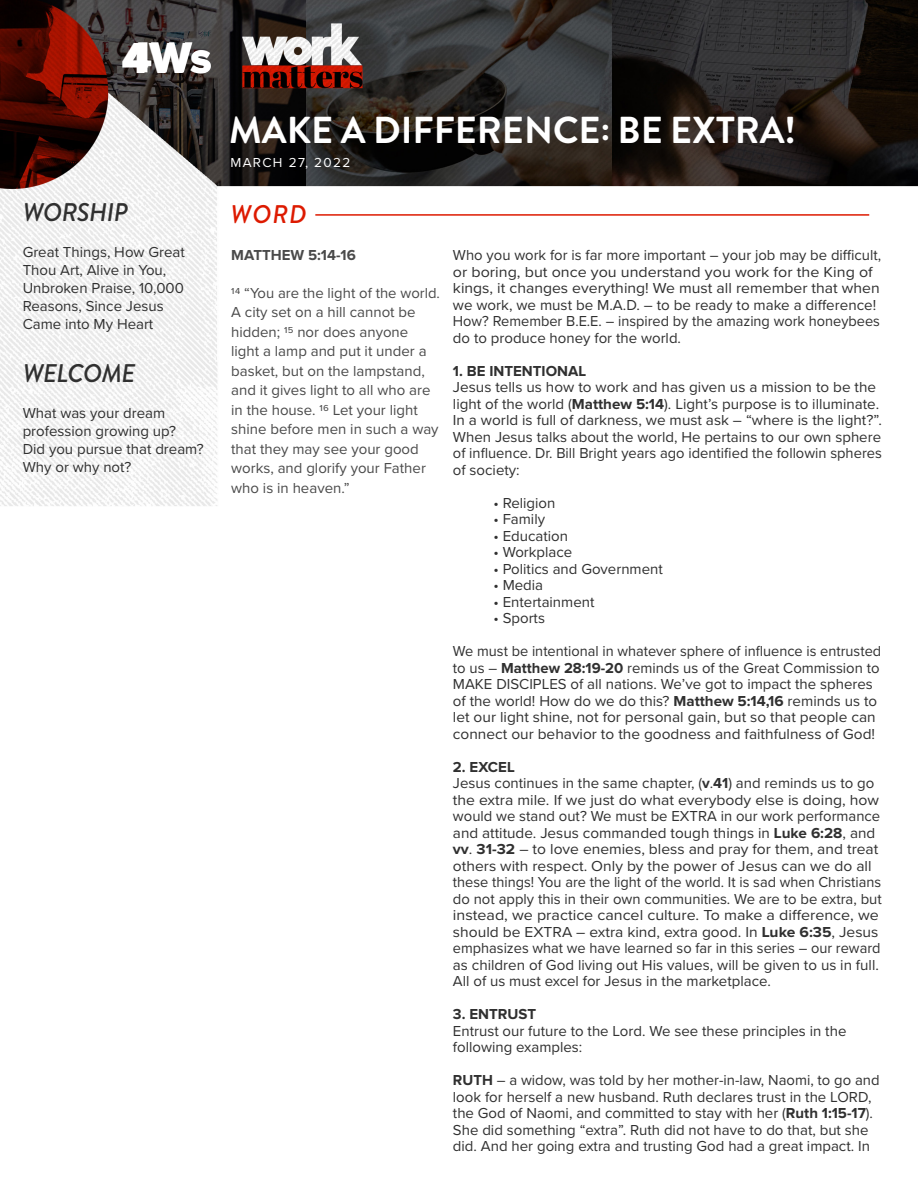
<style>
.page{position:relative;width:918px;height:1188px;background:#fff}
.page>*{position:absolute;margin:0;border:0;box-sizing:border-box;transform-origin:0 0}
.t1{font:45px "Proxima Nova Extrabld";color:#fff}
.t2{font:700 37.5px "Brandon Grotesque";color:#fff}
.t3{font:italic 500 25.5px "Brandon Grotesque";letter-spacing:-.02em;color:#303030}
.t4{font:italic 500 25.5px "Brandon Grotesque";color:#dd1a00}
.t5{font:15px/18px "Proxima Nova";color:#303030}
.t6{font:15px/19.5px "Proxima Nova";color:#4a4a4a}
.t7{font:15px "Proxima Nova";color:#303030;scale:1.04 1}
.t8{font:15px "Proxima Nova";color:#303030;scale:1.05 1}
.t9{font:15px "Proxima Nova";color:#303030;scale:1.07 1}
.t10{font:700 15px "Proxima Nova";color:#303030}
.t11{font:700 15px "Proxima Nova";color:#4a4a4a}
.t12{font:13.5px "Proxima Nova";letter-spacing:.1em;color:#fff}
.s1{font-weight:700}
</style>
<div class="page">
<img style="left:0;top:0;width:918px;height:506px">
<hr style="left:315px;top:214px;width:554px;height:2px;background:#dd1a00">
<div style="left:322px;top:224px;width:553px;height:12px;background:#fff"></div>
<h1 class="t1" style="left:122px;top:32px;width:92px">4Ws</h1>
<p class="t3" style="left:23px;top:195px;width:107px">WORSHIP</p>
<p class="t5" style="left:23px;top:243px;width:164px">Great Things, How Great<br>Thou Art, Alive in You,<br>Unbroken Praise, 10,000<br>Reasons, Since Jesus<br>Came into My Heart</p>
<p class="t3" style="left:23px;top:355px;width:114px">WELCOME</p>
<p class="t5" style="left:23px;top:403px;width:144px">What was your dream</p>
<p class="t5" style="left:23px;top:421px;width:155px">profession growing up?</p>
<p class="t5" style="left:23px;top:439px;width:183px">Did you pursue that dream?<br>Why or why not?</p>
<p class="t2" style="left:229px;top:104px;width:568px">MAKE A DIFFERENCE: BE EXTRA!</p>
<p class="t12" style="left:230px;top:152px;width:122px">MARCH 27, 2022</p>
<h3 class="t4" style="left:230px;top:196px;width:78px">WORD</h3>
<p class="t11" style="left:231px;top:248px;width:126px">MATTHEW 5:14-16</p>
<p class="t6" style="left:231px;top:282px;width:210px">14 “You are the light of the world.</p>
<p class="t6" style="left:231px;top:302px;width:209px">A city set on a hill cannot be hidden; 15 nor does anyone light a lamp and put it under a basket, but on the lampstand, and it gives light to all who are in the house. 16 Let your light shine before men in such a way that they may see your good works, and glorify your Father who is in heaven.”</p>
<p class="t5" style="left:453px;top:245px;width:430px">Who you work for is far more important – your job may be difficult,</p>
<p class="t9" style="left:453px;top:260px;width:394px">or boring, but once you understand you work for the King of</p>
<p class="t8" style="left:453px;top:277px;width:408px">kings, it changes everything! We must all remember that when</p>
<p class="t5" style="left:453px;top:295px;width:425px">we work, we must be M.A.D. – to be ready to make a difference!</p>
<p class="t5" style="left:453px;top:311px;width:429px">How? Remember B.E.E. – inspired by the amazing work honeybees</p>
<p class="t5" style="left:453px;top:328px;width:230px">do to produce honey for the world.</p>
<p class="t10" style="left:453px;top:364px;width:135px">1. BE INTENTIONAL</p>
<p class="t5" style="left:453px;top:377px;width:425px">Jesus tells us how to work and has given us a mission to be the</p>
<p class="t5" style="left:453px;top:394px;width:428px">light of the world (<span class="s1">Matthew 5:14</span>). Light’s purpose is to illuminate.</p>
<p class="t5" style="left:453px;top:410px;width:430px">In a world is full of darkness, we must ask – “where is the light?”.</p>
<p class="t5" style="left:453px;top:427px;width:430px">When Jesus talks about the world, He pertains to our own sphere</p>
<p class="t5" style="left:453px;top:443px;width:431px">of influence. Dr. Bill Bright years ago identified the followin spheres</p>
<p class="t5" style="left:453px;top:460px;width:68px">of society:</p>
<p class="t5" style="left:493px;top:493px;width:63px">• Religion</p>
<p class="t5" style="left:493px;top:509px;width:53px">• Family</p>
<p class="t5" style="left:493px;top:526px;width:76px">• Education</p>
<p class="t5" style="left:493px;top:542px;width:80px">• Workplace</p>
<p class="t5" style="left:493px;top:559px;width:171px">• Politics and Government</p>
<p class="t5" style="left:493px;top:575px;width:51px">• Media</p>
<p class="t5" style="left:493px;top:592px;width:103px">• Entertainment</p>
<p class="t5" style="left:493px;top:608px;width:53px">• Sports</p>
<p class="t5" style="left:453px;top:641px;width:430px">We must be intentional in whatever sphere of influence is entrusted</p>
<p class="t5" style="left:453px;top:658px;width:428px">to us – <span class="s1">Matthew 28:19-20</span> reminds us of the Great Commission to</p>
<p class="t5" style="left:453px;top:674px;width:421px">MAKE DISCIPLES of all nations. We’ve got to impact the spheres</p>
<p class="t5" style="left:453px;top:691px;width:426px">of the world! How do we do this? <span class="s1">Matthew 5:14,16</span> reminds us to</p>
<p class="t5" style="left:453px;top:707px;width:424px">let our light shine, not for personal gain, but so that people can</p>
<p class="t5" style="left:453px;top:724px;width:424px">connect our behavior to the goodness and faithfulness of God!</p>
<p class="t10" style="left:453px;top:760px;width:63px">2. EXCEL</p>
<p class="t5" style="left:453px;top:773px;width:423px">Jesus continues in the same chapter, (<span class="s1">v</span>.<span class="s1">41</span>) and reminds us to go</p>
<p class="t8" style="left:453px;top:788px;width:407px">the extra mile. If we just do what everybody else is doing, how</p>
<p class="t5" style="left:453px;top:806px;width:429px">would we stand out? We must be EXTRA in our work performance</p>
<p class="t5" style="left:453px;top:823px;width:424px">and attitude. Jesus commanded tough things in <span class="s1">Luke 6:28</span>, and</p>
<p class="t7" style="left:453px;top:838px;width:411px"><span class="s1">vv</span>. <span class="s1">31-32</span> – to love enemies, bless and pray for them, and treat</p>
<p class="t7" style="left:453px;top:854px;width:404px">others with respect. Only by the power of Jesus can we do all</p>
<p class="t5" style="left:453px;top:872px;width:430px">these things! You are the light of the world. It is sad when Christians</p>
<p class="t5" style="left:453px;top:889px;width:430px">do not apply this in their own communities. We are to be extra, but</p>
<p class="t9" style="left:453px;top:904px;width:400px">instead, we practice cancel culture. To make a difference, we</p>
<p class="t7" style="left:453px;top:920px;width:411px">should be EXTRA – extra kind, extra good. In <span class="s1">Luke 6:35</span>, Jesus</p>
<p class="t5" style="left:453px;top:938px;width:429px">emphasizes what we have learned so far in this series – our reward</p>
<p class="t5" style="left:453px;top:955px;width:427px">as children of God living out His values, will be given to us in full.</p>
<p class="t5" style="left:453px;top:971px;width:319px">All of us must excel for Jesus in the marketplace.</p>
<p class="t10" style="left:453px;top:1007px;width:85px">3. ENTRUST</p>
<p class="t5" style="left:453px;top:1021px;width:395px">Entrust our future to the Lord. We see these principles in the</p>
<p class="t5" style="left:453px;top:1037px;width:131px">following examples:</p>
<p class="t5" style="left:453px;top:1070px;width:428px"><span class="s1">RUTH</span> – a widow, was told by her mother-in-law, Naomi, to go and</p>
<p class="t5" style="left:453px;top:1087px;width:420px">look for herself a new husband. Ruth declares trust in the LORD,</p>
<p class="t5" style="left:453px;top:1103px;width:422px">the God of Naomi, and committed to stay with her (<span class="s1">Ruth 1:15-17</span>).</p>
<p class="t5" style="left:453px;top:1120px;width:417px">She did something “extra”. Ruth did not have to do that, but she</p>
<p class="t5" style="left:453px;top:1136px;width:419px">did. And her going extra and trusting God had a great impact. In</p>
</div>
